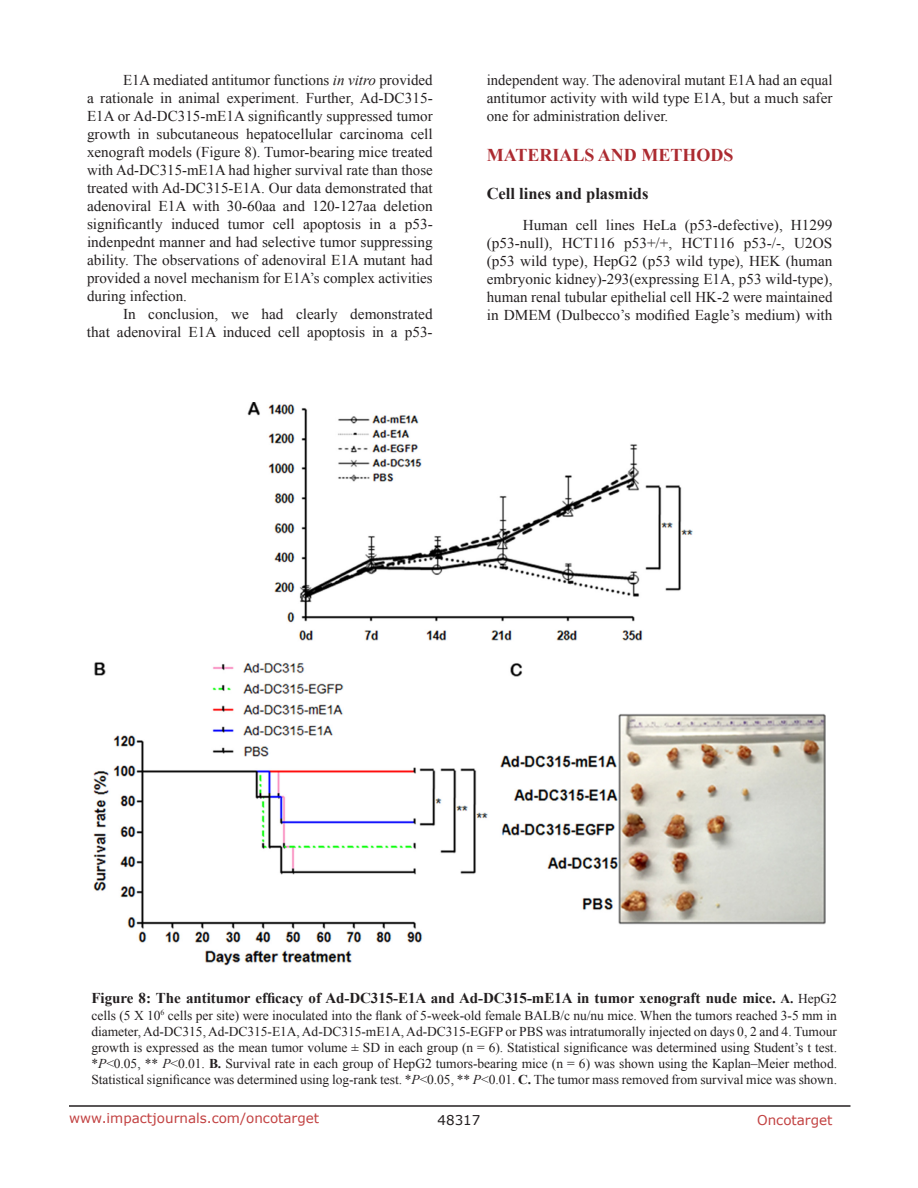
<style>
.page{position:relative;width:918px;height:1188px;background:#fff}
.page>*{position:absolute;margin:0;border:0;box-sizing:border-box;transform-origin:0 0}
.t1{font:700 18px "Times New Roman";color:#ac2b31}
.t2{font:700 16.5px "Times New Roman";color:#231f20}
.t3{font:15px/18px "Times New Roman";color:#231f20;text-align:justify}
.t4{font:700 15px "Times New Roman";letter-spacing:-.005em;color:#231f20}
.t5{font:13.5px/16.2px "Times New Roman";letter-spacing:-.005em;color:#231f20;text-align:justify}
.t6{font:13.5px "Verdana";color:#c24141}
.t7{font:13.5px "Verdana";color:#231f20}
.s1{font-style:italic}
.s2{font-size:13.5px}
.s3{font-weight:400;font-size:13.5px}
.s4{font-weight:700}
</style>
<div class="page">
<hr style="left:69px;top:1105px;width:781px;height:2px;background:#231f20">
<img style="left:94px;top:403px;width:732px;height:563px">
<p class="t3" style="left:87px;top:71px;width:347px;text-indent:36px">E1A mediated antitumor functions <span class="s1">in vitro</span> provided a rationale in animal experiment. Further, Ad-DC315- E1A or Ad-DC315-mE1A significantly suppressed tumor growth in subcutaneous hepatocellular carcinoma cell xenograft models (Figure 8). Tumor-bearing mice treated with Ad-DC315-mE1A had higher survival rate than those treated with Ad-DC315-E1A. Our data demonstrated that adenoviral E1A with 30-60aa and 120-127aa deletion significantly induced tumor cell apoptosis in a p53- indenpednt manner and had selective tumor suppressing ability. The observations of adenoviral E1A mutant had provided a novel mechanism for E1A’s complex activities during infection.</p>
<p class="t3" style="left:87px;top:305px;width:347px;text-align:right">In conclusion, we had clearly demonstrated<br>that adenoviral E1A induced cell apoptosis in a p53-</p>
<p class="t3" style="left:487px;top:71px;width:347px">independent way. The adenoviral mutant E1A had an equal antitumor activity with wild type E1A, but a much safer one for administration deliver.</p>
<p class="t1" style="left:487px;top:143px;width:248px">MATERIALS AND METHODS</p>
<p class="t2" style="left:487px;top:182px;width:163px">Cell lines and plasmids</p>
<p class="t3" style="left:487px;top:216px;width:347px;text-indent:36px">Human cell lines HeLa (p53-defective), H1299 (p53-null), HCT116 p53+/+, HCT116 p53-/-, U2OS (p53 wild type), HepG2 (p53 wild type), HEK (human embryonic kidney)-293(expressing E1A, p53 wild-type), human renal tubular epithelial cell HK-2 were maintained in DMEM (Dulbecco’s modified Eagle’s medium) with</p>
<p class="t4" style="left:92px;top:988px;width:747px">Figure 8: The antitumor efficacy of Ad-DC315-E1A and Ad-DC315-mE1A in tumor xenograft nude mice. <span class="s2">A.</span> <span class="s3">HepG2</span></p>
<p class="t5" style="left:91px;top:1007px;width:747px">cells (5 X 10<sup>6</sup> cells per site) were inoculated into the flank of 5-week-old female BALB/c nu/nu mice. When the tumors reached 3-5 mm in diameter, Ad-DC315, Ad-DC315-E1A, Ad-DC315-mE1A, Ad-DC315-EGFP or PBS was intratumorally injected on days 0, 2 and 4. Tumour growth is expressed as the mean tumor volume ± SD in each group (n = 6). Statistical significance was determined using Student’s t test. *<span class="s1">P</span>&lt;0.05, ** <span class="s1">P</span>&lt;0.01. <span class="s4">B.</span> Survival rate in each group of HepG2 tumors-bearing mice (n = 6) was shown using the Kaplan–Meier method.<br>Statistical significance was determined using log-rank test. *<span class="s1">P</span>&lt;0.05, ** <span class="s1">P</span>&lt;0.01. <span class="s4">C.</span> The tumor mass removed from survival mice was shown.</p>
<p class="t6" style="left:69px;top:1109px;width:252px">www.impactjournals.com/oncotarget</p>
<p class="t7" style="left:438px;top:1111px;width:44px">48317</p>
<p class="t6" style="left:757px;top:1111px;width:77px">Oncotarget</p>
</div>
